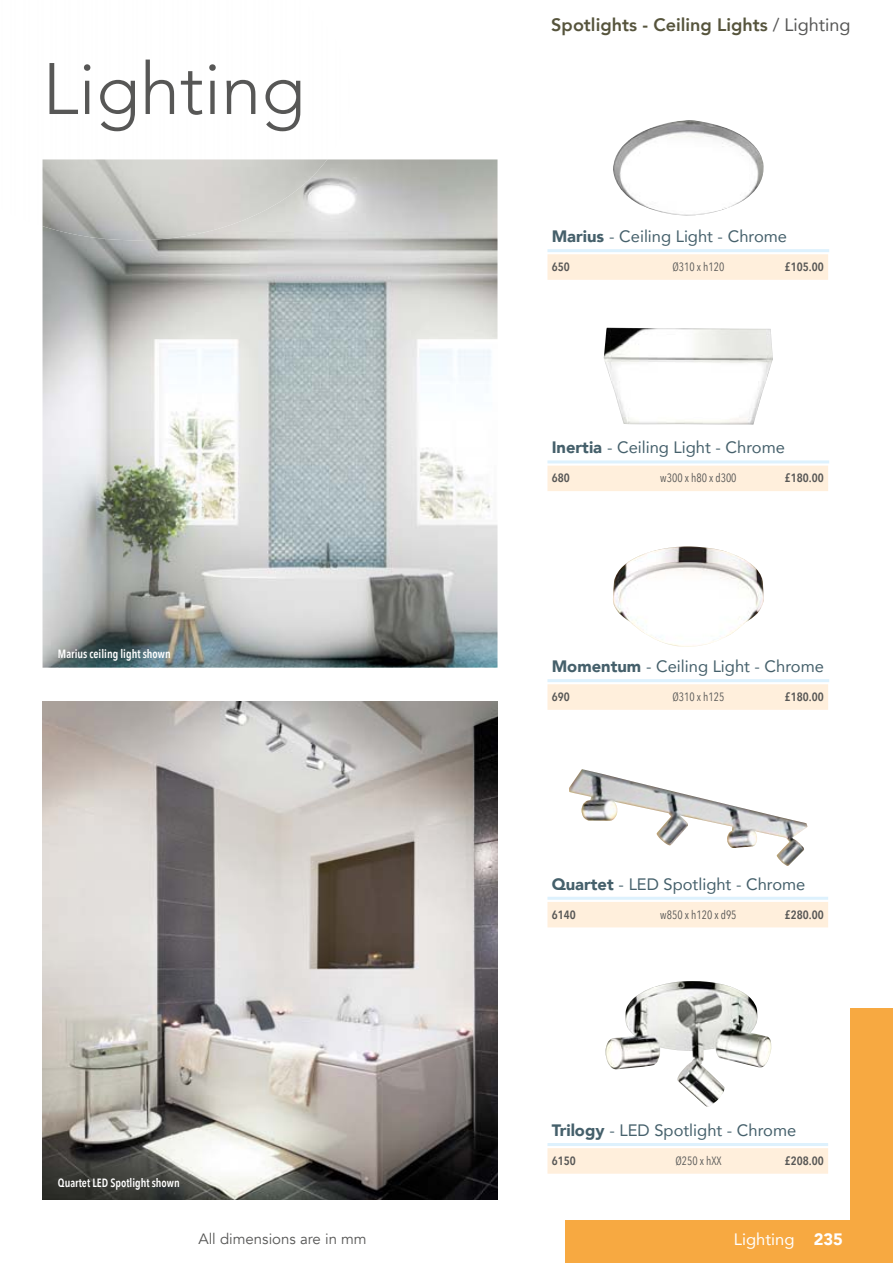
<style>
.page{position:relative;width:893px;height:1263px;background:#fff}
.page>*{position:absolute;margin:0;border:0;box-sizing:border-box;transform-origin:0 0}
.t1{font:300 72px "Avenir";color:#575756}
.t2{font:800 18px "Avenir";color:#56543c}
.t3{font:16.5px "Avenir";color:#45606b}
.t4{font:16.5px "Avenir";color:#fff}
.t5{font:15px "Avenir";color:#575756}
.t6{font:600 12px "Avenir Next Condensed";color:#575756}
.t7{font:12px "Avenir Next Condensed";color:#575756;scale:.94 1}
.t8{font:600 12px "Avenir Next Condensed";color:#fff;scale:.94 1}
.s1{font-weight:400;color:#575756}
.s2{font-weight:900}
</style>
<div class="page">
<div style="left:850px;top:1008px;width:43px;height:212px;background:#f7a941"></div>
<div style="left:566px;top:1220px;width:327px;height:43px;background:#f7a941"></div>
<img style="left:613px;top:120px;width:150px;height:95px">
<img style="left:613px;top:546px;width:151px;height:101px">
<img style="left:43px;top:159px;width:454px;height:509px">
<img style="left:569px;top:769px;width:238px;height:97px">
<img style="left:43px;top:702px;width:454px;height:497px">
<img style="left:605px;top:981px;width:166px;height:125px">
<img style="left:604px;top:328px;width:169px;height:96px">
<hr style="left:547px;top:249px;width:282px;height:3px;background:#ddf1fd">
<div style="left:547px;top:254px;width:281px;height:26px;background:#ffefdc"></div>
<hr style="left:547px;top:460px;width:282px;height:3px;background:#ddf1fd">
<div style="left:547px;top:466px;width:281px;height:25px;background:#ffefdc"></div>
<hr style="left:547px;top:679px;width:282px;height:3px;background:#ddf1fd">
<div style="left:547px;top:684px;width:281px;height:26px;background:#ffefdc"></div>
<hr style="left:547px;top:897px;width:281px;height:3px;background:#ddf1fd">
<div style="left:547px;top:902px;width:281px;height:25px;background:#ffefdc"></div>
<hr style="left:547px;top:1143px;width:281px;height:3px;background:#ddf1fd">
<div style="left:547px;top:1148px;width:281px;height:26px;background:#ffefdc"></div>
<img style="left:42px;top:159px;width:308px;height:67px">
<img style="left:43px;top:159px;width:284px;height:81px">
<h1 class="t1" style="left:43px;top:42px;width:264px">Lighting</h1>
<p class="t8" style="left:58px;top:646px;width:122px">Marius ceiling light shown</p>
<p class="t8" style="left:58px;top:1175px;width:131px">Quartet LED Spotlight shown</p>
<p class="t2" style="left:551px;top:13px;width:301px">Spotlights - Ceiling Lights <span class="s1">/ Lighting</span></p>
<p class="t3" style="left:552px;top:225px;width:237px"><span class="s2">Marius</span> - Ceiling Light - Chrome</p>
<p class="t6" style="left:552px;top:259px;width:19px">650</p>
<p class="t7" style="left:672px;top:259px;width:57px">Ø310 x h120</p>
<p class="t6" style="left:785px;top:259px;width:40px">£105.00</p>
<p class="t3" style="left:552px;top:437px;width:235px"><span class="s2">Inertia</span> - Ceiling Light - Chrome</p>
<p class="t6" style="left:552px;top:470px;width:19px">680</p>
<p class="t7" style="left:660px;top:470px;width:83px">w300 x h80 x d300</p>
<p class="t6" style="left:785px;top:470px;width:40px">£180.00</p>
<p class="t3" style="left:552px;top:655px;width:274px"><span class="s2">Momentum</span> - Ceiling Light - Chrome</p>
<p class="t6" style="left:552px;top:689px;width:19px">690</p>
<p class="t7" style="left:672px;top:689px;width:57px">Ø310 x h125</p>
<p class="t6" style="left:785px;top:689px;width:40px">£180.00</p>
<p class="t3" style="left:552px;top:873px;width:255px"><span class="s2">Quartet</span> - LED Spotlight - Chrome</p>
<p class="t6" style="left:552px;top:906px;width:25px">6140</p>
<p class="t7" style="left:660px;top:906px;width:83px">w850 x h120 x d95</p>
<p class="t6" style="left:785px;top:906px;width:40px">£280.00</p>
<p class="t3" style="left:552px;top:1119px;width:246px"><span class="s2">Trilogy</span> - LED Spotlight - Chrome</p>
<p class="t6" style="left:552px;top:1153px;width:25px">6150</p>
<p class="t7" style="left:675px;top:1153px;width:51px">Ø250 x hXX</p>
<p class="t6" style="left:785px;top:1153px;width:40px">£208.00</p>
<p class="t5" style="left:198px;top:1229px;width:170px">All dimensions are in mm</p>
<p class="t4" style="left:734px;top:1229px;width:111px">Lighting <span class="s2">235</span></p>
</div>
